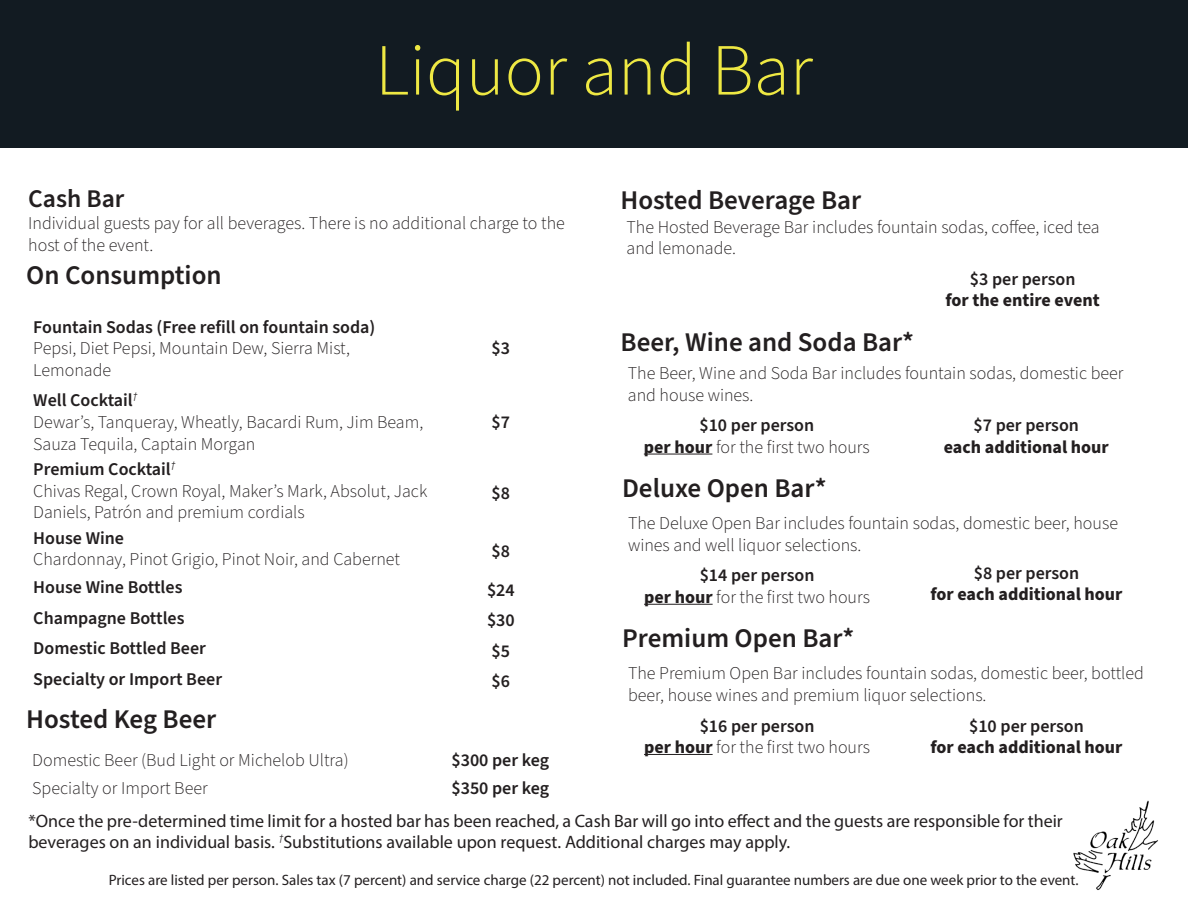
<style>
.page{position:relative;width:1188px;height:918px;background:#fff}
.page>*{position:absolute;margin:0;border:0;box-sizing:border-box;transform-origin:0 0}
.t1{font:300 73.5px "Source Sans Pro";color:#eee843}
.t2{font:600 27px "Source Sans Pro";color:#231f20}
.t3{font:600 25.5px "Source Sans Pro";color:#231f20}
.t4{font:300 18px/21.6px "Source Sans Pro";color:#231f20}
.t5{font:18px/21.6px "Myriad Pro";color:#231f20}
.t6{font:700 18px/21.6px "Source Sans Pro";color:#231f20;text-align:center}
.t7{font:600 18px "Source Sans Pro";color:#231f20}
.t8{font:15px "Myriad Pro";color:#231f20}
.s1{font-weight:600}
.s2{font-weight:700}
</style>
<div class="page">
<img style="left:1073px;top:800px;width:85px;height:90px">
<div style="left:0;top:0;width:1188px;height:148px;background:#121b22"></div>
<hr style="left:644px;top:454px;width:68px;height:1px;background:#231f20">
<hr style="left:644px;top:604px;width:69px;height:1px;background:#231f20">
<hr style="left:644px;top:754px;width:69px;height:1px;background:#231f20">
<p class="t1" style="left:375px;top:21px;width:439px">Liquor and Bar</p>
<p class="t3" style="left:28px;top:182px;width:98px">Cash Bar</p>
<p class="t4" style="left:28px;top:213px;width:538px">Individual guests pay for all beverages. There is no additional charge to the host of the event.</p>
<p class="t2" style="left:26px;top:257px;width:197px">On Consumption</p>
<p class="t4" style="left:33px;top:317px;width:344px"><span class="s1">Fountain Sodas (Free refill on fountain soda)<br></span>Pepsi, Diet Pepsi, Mountain Dew, Sierra Mist,<br>Lemonade</p>
<p class="t4" style="left:33px;top:390px;width:392px"><span class="s1">Well Cocktail</span><sup>†<br></sup>Dewar’s, Tanqueray, Wheatly, Bacardi Rum, Jim Beam,<br>Sauza Tequila, Captain Morgan</p>
<p class="t4" style="left:33px;top:459px;width:396px"><span class="s1">Premium Cocktail</span><sup>†<br></sup>Chivas Regal, Crown Royal, Maker’s Mark, Absolut, Jack<br>Daniels, Patrón and premium cordials</p>
<p class="t4" style="left:33px;top:528px;width:368px"><span class="s1">House Wine<br></span>Chardonnay, Pinot Grigio, Pinot Noir, and Cabernet</p>
<p class="t7" style="left:492px;top:336px;width:20px">$3</p>
<p class="t7" style="left:492px;top:410px;width:20px">$7</p>
<p class="t7" style="left:492px;top:481px;width:20px">$8</p>
<p class="t7" style="left:492px;top:539px;width:20px">$8</p>
<p class="t7" style="left:33px;top:575px;width:151px">House Wine Bottles</p>
<p class="t7" style="left:487px;top:578px;width:29px">$24</p>
<p class="t7" style="left:33px;top:606px;width:153px">Champagne Bottles</p>
<p class="t7" style="left:487px;top:608px;width:29px">$30</p>
<p class="t7" style="left:33px;top:636px;width:174px">Domestic Bottled Beer</p>
<p class="t7" style="left:492px;top:639px;width:20px">$5</p>
<p class="t7" style="left:33px;top:667px;width:190px">Specialty or Import Beer</p>
<p class="t7" style="left:492px;top:669px;width:20px">$6</p>
<p class="t2" style="left:26px;top:701px;width:191px">Hosted Keg Beer</p>
<p class="t4" style="left:32px;top:750px;width:318px">Domestic Beer (Bud Light or Michelob Ultra)</p>
<p class="t7" style="left:452px;top:748px;width:99px">$300 per keg</p>
<p class="t4" style="left:32px;top:778px;width:177px">Specialty or Import Beer</p>
<p class="t7" style="left:452px;top:776px;width:99px">$350 per keg</p>
<p class="t2" style="left:621px;top:182px;width:242px">Hosted Beverage Bar</p>
<p class="t4" style="left:627px;top:217px;width:475px">The Hosted Beverage Bar includes fountain sodas, coffee, iced tea</p>
<p class="t4" style="left:627px;top:238px;width:111px">and lemonade.</p>
<p class="t6" style="left:946px;top:269px;width:156px"><span class="s1">$3 per person<br></span>for the entire event</p>
<p class="t2" style="left:621px;top:324px;width:295px">Beer, Wine and Soda Bar*</p>
<p class="t4" style="left:628px;top:363px;width:497px">The Beer, Wine and Soda Bar includes fountain sodas, domestic beer and house wines.</p>
<p class="t4" style="left:644px;top:415px;width:228px;text-align:center"><span class="s1">$10 per person<br></span><span class="s2">per hour</span> for the first two hours</p>
<p class="t6" style="left:944px;top:415px;width:167px"><span class="s1">$7 per person<br></span>each additional hour</p>
<p class="t2" style="left:622px;top:470px;width:206px">Deluxe Open Bar*</p>
<p class="t4" style="left:628px;top:513px;width:491px">The Deluxe Open Bar includes fountain sodas, domestic beer, house wines and well liquor selections.</p>
<p class="t4" style="left:644px;top:565px;width:228px;text-align:center"><span class="s1">$14 per person<br></span><span class="s2">per hour</span> for the first two hours</p>
<p class="t6" style="left:931px;top:563px;width:194px"><span class="s1">$8 per person<br></span>for each additional hour</p>
<p class="t2" style="left:622px;top:620px;width:234px">Premium Open Bar*</p>
<p class="t4" style="left:628px;top:663px;width:517px">The Premium Open Bar includes fountain sodas, domestic beer, bottled beer, house wines and premium liquor selections.</p>
<p class="t4" style="left:644px;top:715px;width:228px;text-align:center"><span class="s1">$16 per person<br></span><span class="s2">per hour</span> for the first two hours</p>
<p class="t6" style="left:931px;top:715px;width:194px"><span class="s1">$10 per person<br></span>for each additional hour</p>
<p class="t5" style="left:28px;top:810px;width:1036px">*Once the pre-determined time limit for a hosted bar has been reached, a Cash Bar will go into effect and the guests are responsible for their beverages on an individual basis. <sup>†</sup>Substitutions available upon request. Additional charges may apply.</p>
<p class="t8" style="left:109px;top:871px;width:971px">Prices are listed per person. Sales tax (7 percent) and service charge (22 percent) not included. Final guarantee numbers are due one week prior to the event.</p>
</div>
